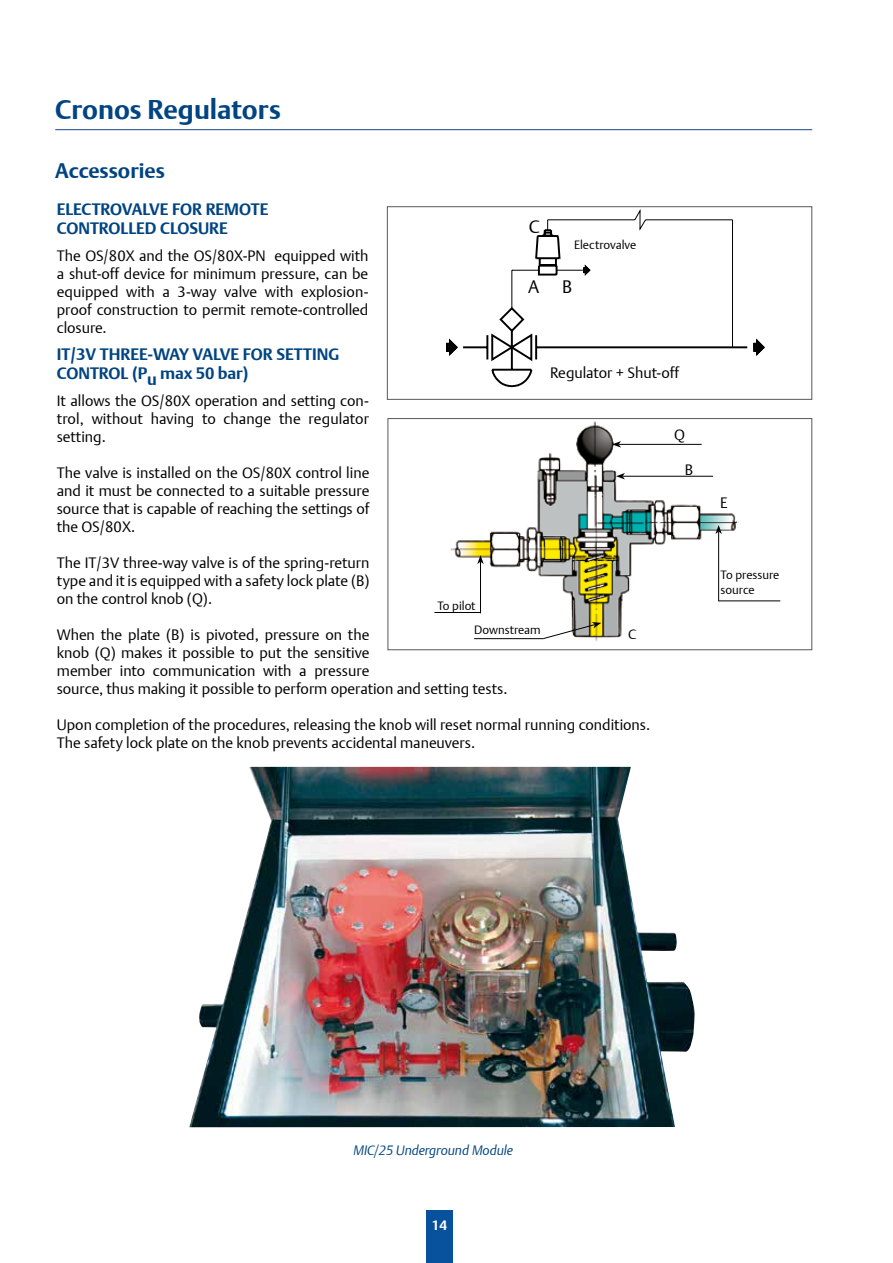
<style>
.page{position:relative;width:893px;height:1263px;background:#fff}
.page>*{position:absolute;margin:0;border:0;box-sizing:border-box;transform-origin:0 0}
.t1{font:700 27px "DTL Argo T";color:#004481}
.t2{font:700 21px "DTL Argo T";color:#004481}
.t3{font:18px "DTL Argo T Light";color:#000}
.t4{font:700 16.5px/19.8px "DTL Argo T";color:#004481}
.t5{font:15px/18px "DTL Argo T Light";color:#000;text-align:justify}
.t6{font:italic 13.5px "DTL Argo T Light";color:#004481}
.t7{font:700 13.5px "DTL Argo T";color:#fff}
.t8{font:13.5px "DTL Argo T Light";color:#000}
.t9{font:12px/14.4px "DTL Argo T Light";color:#000}
</style>
<div class="page">
<div style="left:426px;top:1210px;width:26px;height:53px;background:#08519c"></div>
<hr style="left:55px;top:129px;width:757px;height:1px;background:#1b4391">
<img style="left:450px;top:421px;width:289px;height:220px">
<div style="left:388px;top:418px;width:424px;height:232px;border:1px solid #58585a"></div>
<hr style="left:480px;top:562px;width:1px;height:51px;background:#000">
<svg style="left:477px;top:555px;width:7px;height:9px"></svg>
<hr style="left:718px;top:532px;width:1px;height:69px;background:#000">
<svg style="left:715px;top:525px;width:7px;height:9px"></svg>
<hr style="left:434px;top:612px;width:46px;height:1px;background:#000">
<hr style="left:719px;top:601px;width:61px;height:1px;background:#000">
<hr style="left:474px;top:638px;width:70px;height:1px;background:#000">
<svg style="left:543px;top:622px;width:58px;height:17px"></svg>
<hr style="left:619px;top:444px;width:83px;height:1px;background:#000">
<svg style="left:612px;top:441px;width:9px;height:7px"></svg>
<hr style="left:622px;top:476px;width:91px;height:1px;background:#000">
<svg style="left:616px;top:473px;width:9px;height:6px"></svg>
<svg style="left:547px;top:209px;width:186px;height:11px"></svg>
<svg style="left:446px;top:220px;width:319px;height:168px"></svg>
<div style="left:387px;top:206px;width:425px;height:194px;border:1px solid #58585a"></div>
<img style="left:189px;top:767px;width:506px;height:360px">
<h1 class="t1" style="left:55px;top:94px;width:227px">Cronos Regulators</h1>
<h2 class="t2" style="left:55px;top:158px;width:111px">Accessories</h2>
<p class="t4" style="left:57px;top:199px;width:213px">ELECTROVALVE FOR REMOTE<br>CONTROLLED CLOSURE</p>
<p class="t5" style="left:57px;top:246px;width:313px">The OS/80X and the OS/80X-PN equipped with a shut-off device for minimum pressure, can be equipped with a 3-way valve with explosion&shy;proof construction to permit remote-controlled closure.</p>
<p class="t3" style="left:529px;top:216px;width:12px">C</p>
<p class="t9" style="left:574px;top:238px;width:64px">Electrovalve</p>
<p class="t3" style="left:528px;top:276px;width:13px">A</p>
<p class="t3" style="left:562px;top:275px;width:12px">B</p>
<p class="t4" style="left:57px;top:344px;width:284px">IT/3V THREE-WAY VALVE FOR SETTING<br>CONTROL (Pu max 50 bar)</p>
<p class="t5" style="left:57px;top:391px;width:314px">It allows the OS/80X operation and setting con&shy;trol, without having to change the regulator setting.</p>
<p class="t5" style="left:57px;top:463px;width:314px">The valve is installed on the OS/80X control line and it must be connected to a suitable pressure source that is capable of reaching the settings of the OS/80X.</p>
<p class="t5" style="left:57px;top:553px;width:314px">The IT/3V three-way valve is of the spring-return type and it is equipped with a safety lock plate (B) on the control knob (Q).</p>
<p class="t5" style="left:57px;top:625px;width:452px;text-align:left">When the plate (B) is pivoted, pressure on the<br>knob (Q) makes it possible to put the sensitive<br>member into communication with a pressure<br>source, thus making it possible to perform operation and setting tests.</p>
<p class="t5" style="left:57px;top:715px;width:595px">Upon completion of the procedures, releasing the knob will reset normal running conditions.<br>The safety lock plate on the knob prevents accidental maneuvers.</p>
<p class="t5" style="left:550px;top:364px;width:131px">Regulator + Shut-off</p>
<p class="t5" style="left:674px;top:425px;width:12px">Q</p>
<p class="t5" style="left:685px;top:460px;width:10px">B</p>
<p class="t9" style="left:437px;top:598px;width:40px">To pilot</p>
<p class="t9" style="left:474px;top:623px;width:68px">Downstream</p>
<p class="t8" style="left:628px;top:626px;width:10px">C</p>
<p class="t5" style="left:720px;top:494px;width:9px">E</p>
<p class="t9" style="left:721px;top:568px;width:60px">To pressure source</p>
<p class="t6" style="left:353px;top:1142px;width:161px">MIC/25 Underground Module</p>
<p class="t7" style="left:432px;top:1217px;width:17px">14</p>
</div>
